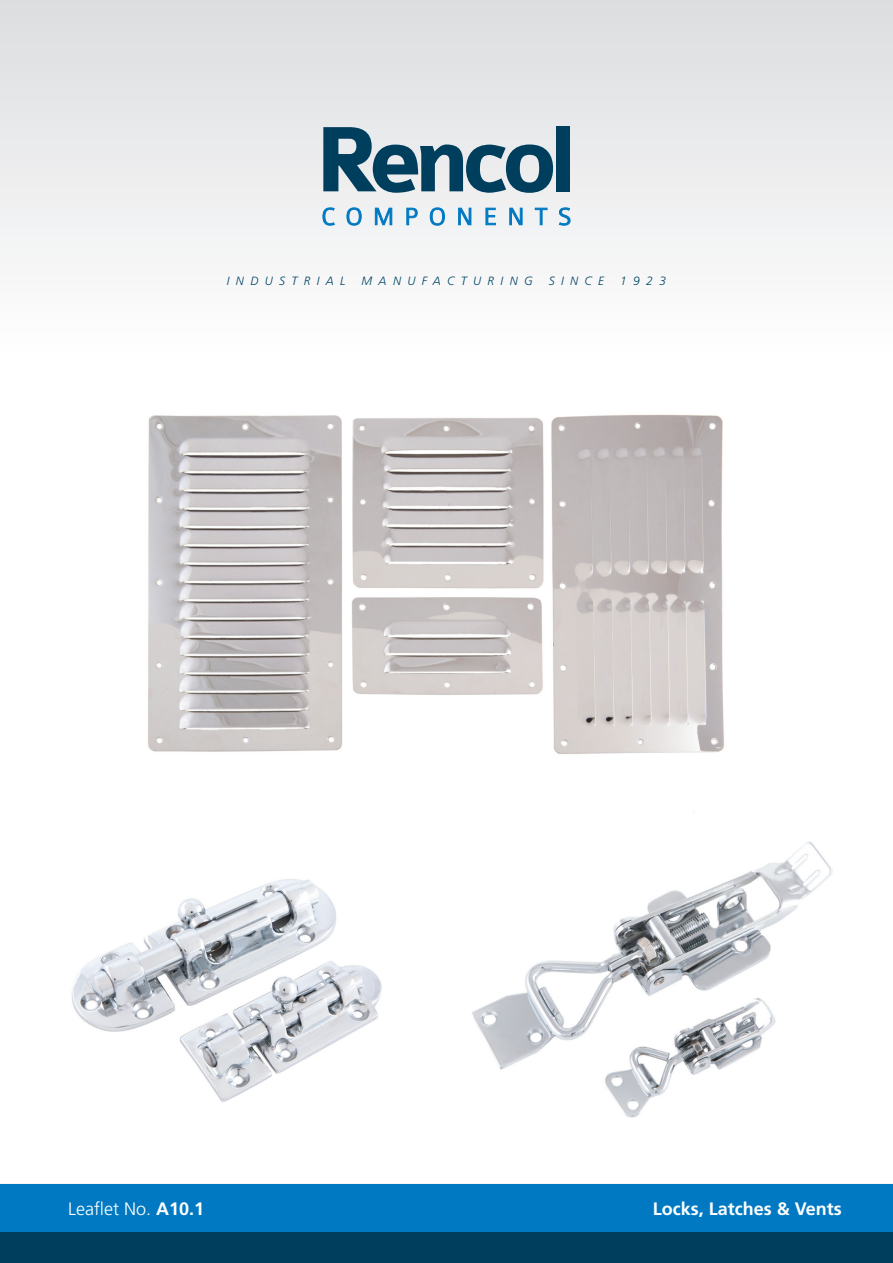
<style>
.page{position:relative;width:893px;height:1263px;background:#fff}
.page>*{position:absolute;margin:0;border:0;box-sizing:border-box;transform-origin:0 0}
.t1{font:700 18px "Frutiger LT Std";color:#fff}
.t2{font:300 18px "Frutiger LT Std";color:#fff}
.t3{font:italic 300 12px "Frutiger LT Std";letter-spacing:.53em;color:#004565}
.s1{font-weight:700}
</style>
<div class="page">
<div style="left:0;top:1232px;width:893px;height:31px;background:#003e5e"></div>
<div style="left:0;top:1184px;width:893px;height:48px;background:#0079c2"></div>
<img style="left:472px;top:811px;width:361px;height:307px">
<img style="left:71px;top:879px;width:311px;height:223px">
<img style="left:148px;top:414px;width:577px;height:340px">
<img style="left:0;top:0;width:893px;height:256px">
<svg style="left:322px;top:207px;width:13px;height:19px"></svg>
<svg style="left:346px;top:207px;width:16px;height:19px"></svg>
<svg style="left:374px;top:205px;width:19px;height:21px"></svg>
<svg style="left:406px;top:207px;width:12px;height:19px"></svg>
<svg style="left:429px;top:207px;width:16px;height:19px"></svg>
<svg style="left:458px;top:207px;width:14px;height:19px"></svg>
<svg style="left:485px;top:207px;width:11px;height:19px"></svg>
<svg style="left:509px;top:207px;width:14px;height:19px"></svg>
<svg style="left:534px;top:207px;width:14px;height:19px"></svg>
<svg style="left:558px;top:207px;width:13px;height:19px"></svg>
<svg style="left:323px;top:127px;width:230px;height:66px;background:#7595a5"></svg>
<div style="left:556px;top:126px;width:14px;height:65px;background:#003e5e"></div>
<p class="t3" style="left:227px;top:274px;width:120px">INDUSTRIAL</p>
<p class="t3" style="left:362px;top:274px;width:173px">MANUFACTURING</p>
<p class="t3" style="left:549px;top:274px;width:57px">SINCE</p>
<p class="t3" style="left:620px;top:274px;width:47px">1923</p>
<h1 class="t2" style="left:68px;top:1198px;width:138px">Leaflet No. <span class="s1">A10.1</span></h1>
<h1 class="t1" style="left:653px;top:1198px;width:191px">Locks, Latches &amp; Vents</h1>
</div>
